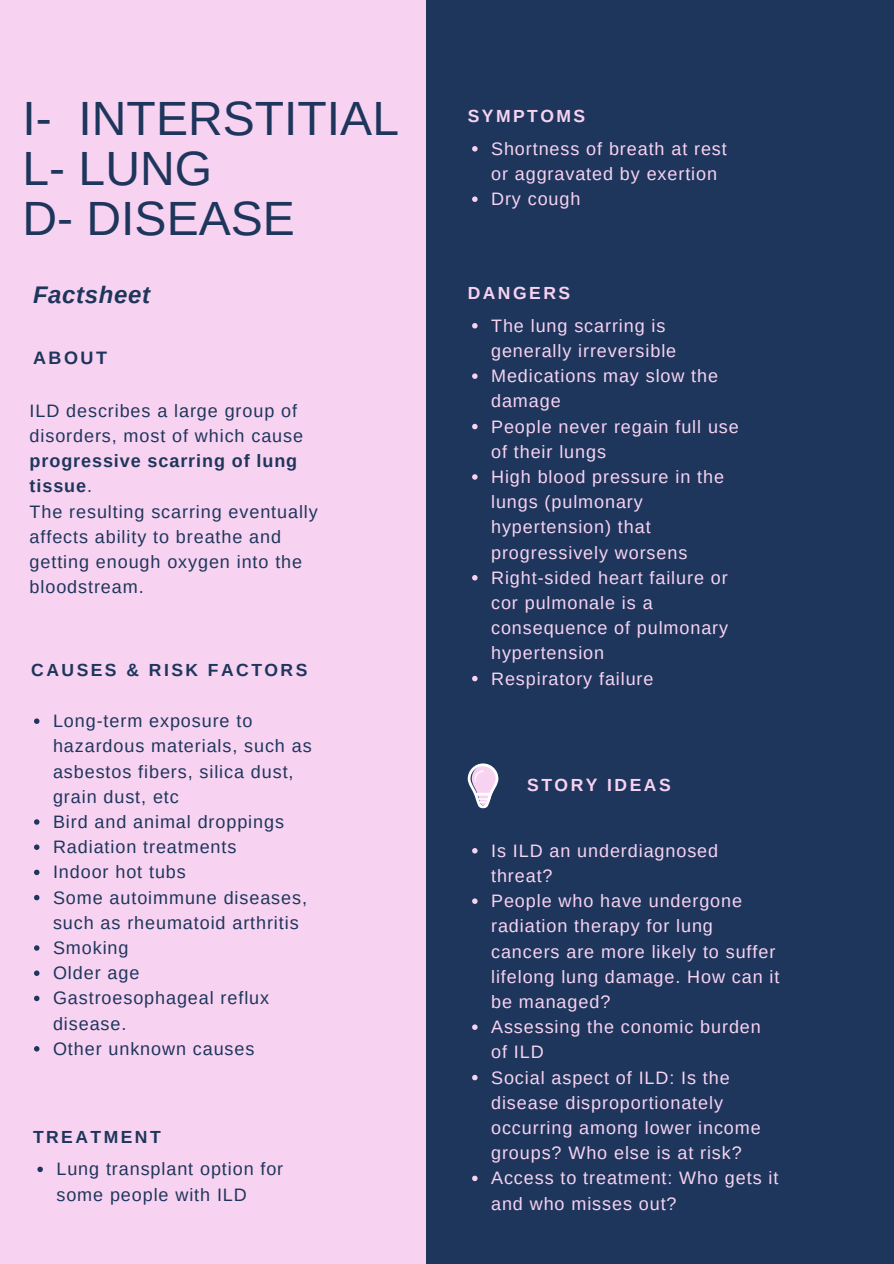
<style>
.page{position:relative;width:894px;height:1264px;background:#fff}
.page>*{position:absolute;margin:0;border:0;box-sizing:border-box;transform-origin:0 0}
.t1{font:48px/50.4px "Arimo";color:#1e365c}
.t2{font:italic 700 24px "Arimo";letter-spacing:.025em;color:#1e365c}
.t3{font:18px/25.2px "Arimo";letter-spacing:.05em;color:#f8d3f1}
.t4{font:18px/25.2px "Arimo";letter-spacing:.05em;color:#1e365c}
.t5{font:700 18px "Arimo";letter-spacing:.14em;color:#1e365c}
.t6{font:700 17.55px "Arimo";letter-spacing:.14em;color:#1e365c}
.t7{font:700 17.55px "Arimo";letter-spacing:.14em;color:#f8d3f1}
.s1{font-weight:700}
</style>
<div class="page">
<div style="left:0;top:0;width:893px;height:1263px;background:#1e365c"></div>
<div style="left:0;top:0;width:426px;height:1263px;background:#f8d3f1"></div>
<svg style="left:34px;top:718px;width:5px;height:6px"></svg>
<svg style="left:34px;top:819px;width:5px;height:5px"></svg>
<svg style="left:34px;top:844px;width:5px;height:6px"></svg>
<svg style="left:34px;top:869px;width:5px;height:6px"></svg>
<svg style="left:34px;top:894px;width:5px;height:6px"></svg>
<svg style="left:34px;top:945px;width:5px;height:5px"></svg>
<svg style="left:34px;top:970px;width:5px;height:5px"></svg>
<svg style="left:34px;top:995px;width:5px;height:6px"></svg>
<svg style="left:34px;top:1046px;width:5px;height:5px"></svg>
<svg style="left:472px;top:323px;width:5px;height:5px"></svg>
<svg style="left:472px;top:373px;width:5px;height:6px"></svg>
<svg style="left:472px;top:424px;width:5px;height:5px"></svg>
<svg style="left:472px;top:474px;width:5px;height:5px"></svg>
<svg style="left:472px;top:575px;width:5px;height:5px"></svg>
<svg style="left:472px;top:676px;width:5px;height:5px"></svg>
<svg style="left:467px;top:763px;width:31px;height:45px"></svg>
<svg style="left:37px;top:1166px;width:6px;height:6px"></svg>
<svg style="left:472px;top:146px;width:5px;height:5px"></svg>
<svg style="left:472px;top:196px;width:5px;height:6px"></svg>
<svg style="left:472px;top:848px;width:5px;height:5px"></svg>
<svg style="left:472px;top:898px;width:5px;height:5px"></svg>
<svg style="left:472px;top:1024px;width:5px;height:5px"></svg>
<svg style="left:472px;top:1074px;width:5px;height:6px"></svg>
<svg style="left:472px;top:1175px;width:5px;height:6px"></svg>
<h1 class="t1" style="left:22px;top:93px;width:378px">I- INTERSTITIAL<br>L- LUNG<br>D- DISEASE</h1>
<h2 class="t2" style="left:33px;top:281px;width:118px">Factsheet</h2>
<p class="t5" style="left:33px;top:348px;width:76px">ABOUT</p>
<p class="t4" style="left:30px;top:398px;width:275px">ILD describes a large group of disorders, most of which cause</p>
<p class="t4" style="left:30px;top:448px;width:289px"><span class="s1">progressive scarring of lung tissue</span>.<br>The resulting scarring eventually affects ability to breathe and getting enough oxygen into the bloodstream.</p>
<p class="t6" style="left:31px;top:660px;width:277px">CAUSES &amp; RISK FACTORS</p>
<p class="t4" style="left:53px;top:708px;width:260px">Long-term exposure to hazardous materials, such as asbestos fibers, silica dust, grain dust, etc<br>Bird and animal droppings<br>Radiation treatments<br>Indoor hot tubs<br>Some autoimmune diseases, such as rheumatoid arthritis<br>Smoking<br>Older age<br>Gastroesophageal reflux disease.<br>Other unknown causes</p>
<p class="t6" style="left:33px;top:1126px;width:129px">TREATMENT</p>
<p class="t4" style="left:56px;top:1156px;width:228px">Lung transplant option for some people with ILD</p>
<p class="t7" style="left:467px;top:106px;width:119px">SYMPTOMS</p>
<p class="t3" style="left:491px;top:136px;width:237px">Shortness of breath at rest or aggravated by exertion<br>Dry cough</p>
<p class="t7" style="left:467px;top:283px;width:104px">DANGERS</p>
<p class="t3" style="left:491px;top:313px;width:249px">The lung scarring is generally irreversible<br>Medications may slow the damage<br>People never regain full use of their lungs<br>High blood pressure in the lungs (pulmonary hypertension) that progressively worsens<br>Right-sided heart failure or cor pulmonale is a consequence of pulmonary hypertension<br>Respiratory failure</p>
<p class="t7" style="left:527px;top:775px;width:145px">STORY IDEAS</p>
<p class="t3" style="left:491px;top:838px;width:290px">Is ILD an underdiagnosed threat?<br>People who have undergone radiation therapy for lung cancers are more likely to suffer lifelong lung damage. How can it be managed?<br>Assessing the conomic burden of ILD<br>Social aspect of ILD: Is the disease disproportionately occurring among lower income groups? Who else is at risk?<br>Access to treatment: Who gets it and who misses out?</p>
</div>
